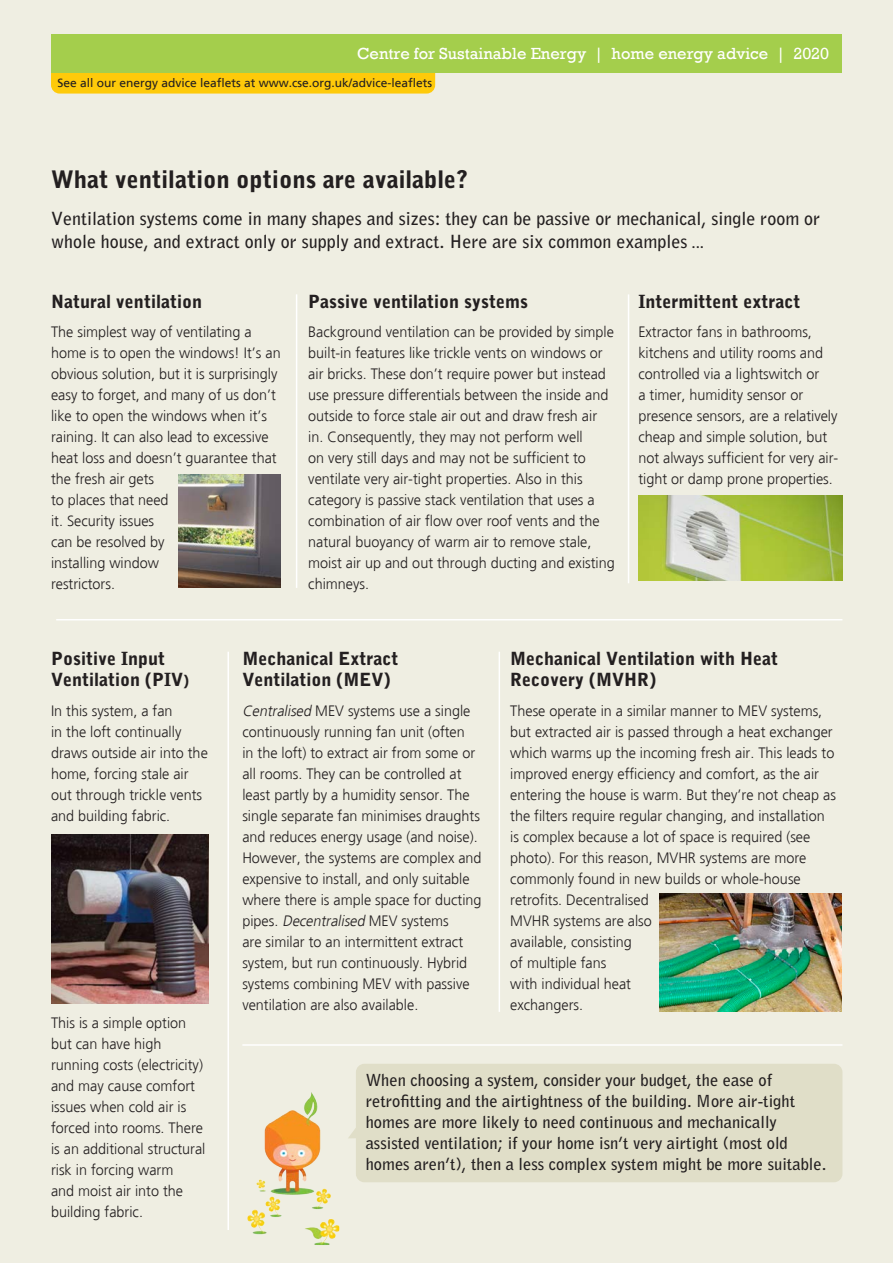
<style>
.page{position:relative;width:893px;height:1263px;background:#efeee2}
.page>*{position:absolute;margin:0;border:0;box-sizing:border-box;transform-origin:0 0}
.t1{font:900 24px "Bell Gothic Std";color:#231f20}
.t2{font:900 18px/21px "Bell Gothic Std";color:#231f20}
.t3{font:700 18px/22.5px "Bell Gothic Std";color:#231f20}
.t4{font:700 16.5px/21px "Bell Gothic Std";color:#231f20}
.t5{font:16.5px "Rockwell";color:#fff}
.t6{font:300 15px/21px "Frutiger";color:#231f20;scale:.96 1}
.t7{font:12px "Frutiger";color:#231f20}
.s1{font-size:15px}
.s2{font-style:italic}
</style>
<div class="page">
<div style="left:51px;top:62px;width:384px;height:32px;background:#feca0a;border-radius:9px"></div>
<div style="left:51px;top:34px;width:791px;height:38px;background:#a4ce4c"></div>
<hr style="left:296px;top:294px;width:1px;height:294px;background:#fff">
<hr style="left:227px;top:652px;width:2px;height:578px;background:#fff">
<hr style="left:499px;top:652px;width:1px;height:360px;background:#fff">
<hr style="left:628px;top:294px;width:1px;height:289px;background:#fff">
<img style="left:639px;top:495px;width:203px;height:85px">
<img style="left:179px;top:474px;width:102px;height:114px">
<img style="left:51px;top:834px;width:157px;height:169px">
<img style="left:248px;top:1092px;width:91px;height:153px">
<img style="left:659px;top:893px;width:183px;height:119px">
<hr style="left:56px;top:619px;width:786px;height:1px;background:#fff">
<hr style="left:242px;top:1044px;width:600px;height:2px;background:#fff">
<div style="left:348px;top:1064px;width:494px;height:118px;background:#e0dec8"></div>
<p class="t5" style="left:357px;top:44px;width:474px">Centre for Sustainable Energy | home energy advice | 2020</p>
<p class="t7" style="left:57px;top:75px;width:376px">See all our energy advice leaflets at www.cse.org.uk/advice-leaflets</p>
<p class="t1" style="left:51px;top:165px;width:419px">What ventilation options are available?</p>
<p class="t3" style="left:51px;top:208px;width:771px">Ventilation systems come in many shapes and sizes: they can be passive or mechanical, single room or whole house, and extract only or supply and extract. Here are six common examples <span class="s1">...</span></p>
<p class="t2" style="left:51px;top:291px;width:153px">Natural ventilation</p>
<p class="t6" style="left:51px;top:322px;width:241px">The simplest way of ventilating a home is to open the windows! It’s an obvious solution, but it is surprisingly easy to forget, and many of us don’t like to open the windows when it’s raining. It can also lead to excessive heat loss and doesn’t guarantee that the fresh air gets<br>to places that need<br>it. Security issues<br>can be resolved by<br>installing window<br>restrictors.</p>
<p class="t2" style="left:308px;top:291px;width:221px">Passive ventilation systems</p>
<p class="t6" style="left:308px;top:322px;width:321px">Background ventilation can be provided by simple built-in features like trickle vents on windows or air bricks. These don’t require power but instead use pressure differentials between the inside and outside to force stale air out and draw fresh air in. Consequently, they may not perform well<br>on very still days and may not be sufficient to ventilate very air-tight properties. Also in this category is passive stack ventilation that uses a combination of air flow over roof vents and the natural buoyancy of warm air to remove stale, moist air up and out through ducting and existing chimneys.</p>
<p class="t2" style="left:638px;top:291px;width:163px">Intermittent extract</p>
<p class="t6" style="left:638px;top:322px;width:210px">Extractor fans in bathrooms, kitchens and utility rooms and controlled via a lightswitch or<br>a timer, humidity sensor or presence sensors, are a relatively cheap and simple solution, but not always sufficient for very air&shy;tight or damp prone properties.</p>
<p class="t2" style="left:51px;top:648px;width:139px">Positive Input<br>Ventilation (PIV<span class="s1">)</span></p>
<p class="t6" style="left:51px;top:700px;width:165px">In this system, a fan<br>in the loft continually draws outside air into the home, forcing stale air out through trickle vents and building fabric.</p>
<p class="t6" style="left:51px;top:1013px;width:162px">This is a simple option but can have high running costs (electricity) and may cause comfort issues when cold air is forced into rooms. There is an additional structural risk in forcing warm<br>and moist air into the building fabric.</p>
<p class="t2" style="left:242px;top:648px;width:157px">Mechanical Extract<br>Ventilation (MEV)</p>
<p class="t6" style="left:242px;top:700px;width:251px"><span class="s2">Centralised</span> MEV systems use a single continuously running fan unit (often<br>in the loft) to extract air from some or all rooms. They can be controlled at least partly by a humidity sensor. The single separate fan minimises draughts and reduces energy usage (and noise).<br>However, the systems are complex and expensive to install, and only suitable where there is ample space for ducting pipes. <span class="s2">Decentralised</span> MEV systems<br>are similar to an intermittent extract system, but run continuously. Hybrid systems combining MEV with passive ventilation are also available.</p>
<p class="t2" style="left:510px;top:648px;width:269px">Mechanical Ventilation with Heat<br>Recovery (MVHR)</p>
<p class="t6" style="left:510px;top:700px;width:341px">These operate in a similar manner to MEV systems, but extracted air is passed through a heat exchanger which warms up the incoming fresh air. This leads to improved energy efficiency and comfort, as the air entering the house is warm. But they’re not cheap as the filters require regular changing, and installation is complex because a lot of space is required (see photo). For this reason, MVHR systems are more commonly found in new builds or whole-house retrofits. Decentralised<br>MVHR systems are also<br>available, consisting<br>of multiple fans<br>with individual heat<br>exchangers.</p>
<p class="t4" style="left:366px;top:1070px;width:462px">When choosing a system, consider your budget, the ease of retrofitting and the airtightness of the building. More air-tight homes are more likely to need continuous and mechanically assisted ventilation; if your home isn’t very airtight (most old homes aren’t), then a less complex system might be more suitable.</p>
</div>
